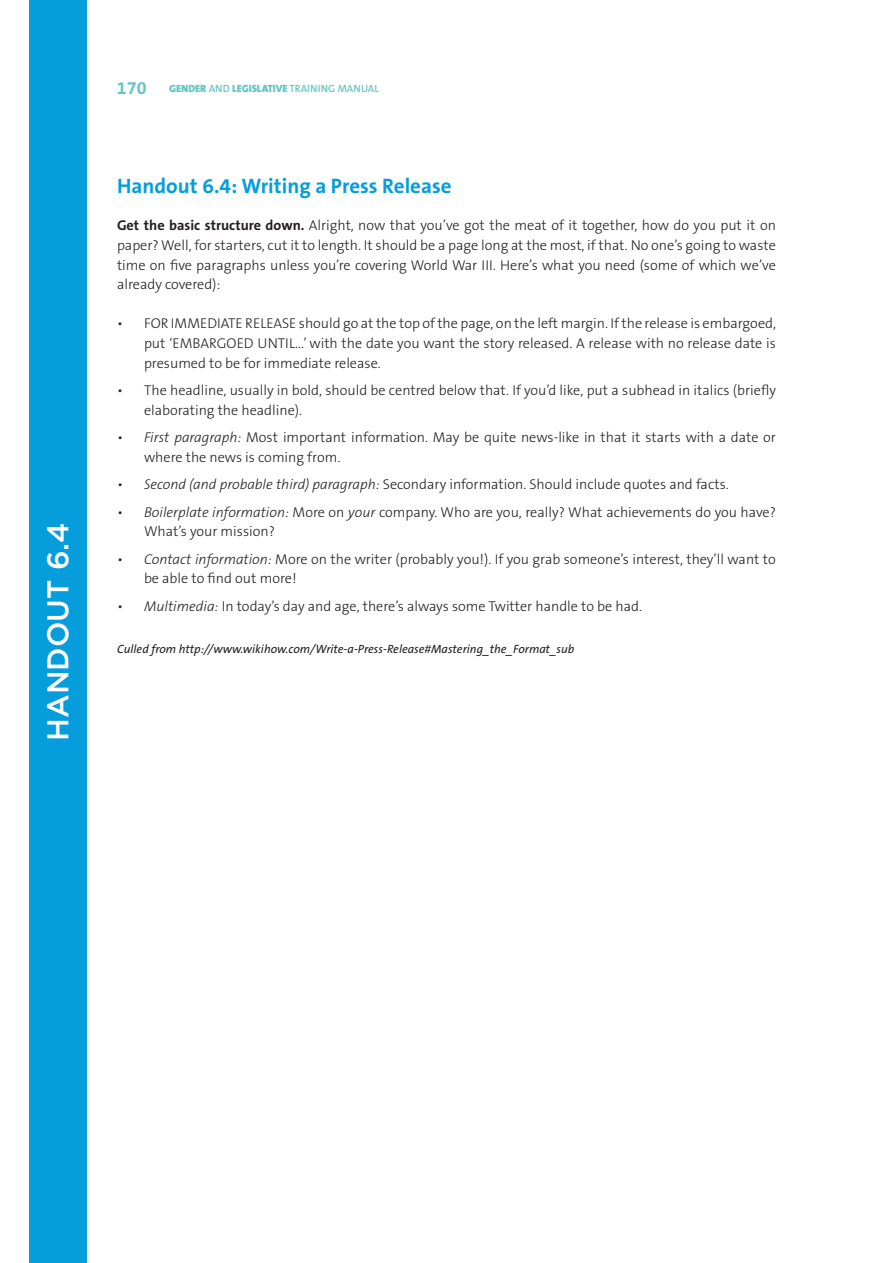
<style>
.page{position:relative;width:893px;height:1263px;background:#fff}
.page>*{position:absolute;margin:0;border:0;box-sizing:border-box;transform-origin:0 0}
.t1{font:500 30px "Gotham";color:#fff}
.t2{font:700 21px "The Sans B7";color:#069ddc}
.t3{font:300 14.25px/19.6px "The Sans B3";color:#231f20}
.t4{font:italic 12px "The Sans B5 Plain";color:#231f20}
.t5{font:900 10.5px "The Sans B9";color:#66c7c5}
.s1{font-family:"The Sans B7";font-weight:700;font-size:18px}
.s2{font-family:"The Sans B6";font-weight:600}
.s3{font-family:"The Sans B7";font-weight:700}
.s4{font-style:italic}
</style>
<div class="page">
<div style="left:29px;top:0;width:58px;height:1263px;background:#069ddc"></div>
<h1 class="t1" style="left:38px;top:741px;width:220px;rotate:-90deg">handout 6.4</h1>
<p class="t5" style="left:117px;top:83px;width:263px"><span class="s1">170</span> GENDER <span class="s2">AND</span> LEGISLATIVE <span class="s2">TRAINING MANUAL</span></p>
<h2 class="t2" style="left:117px;top:174px;width:336px">Handout 6.4: Writing a Press Release</h2>
<p class="t3" style="left:117px;top:216px;width:660px;text-align:justify"><span class="s3">Get the basic structure down.</span> Alright, now that you’ve got the meat of it together, how do you put it on paper? Well, for starters, cut it to length. It should be a page long at the most, if that. No one’s going to waste time on five paragraphs unless you’re covering World War III. Here’s what you need (some of which we’ve already covered):</p>
<p class="t3" style="left:144px;top:314px;width:633px;text-align:justify;text-indent:-27px">• FOR IMMEDIATE RELEASE should go at the top of the page, on the left margin. If the release is embargoed, put ‘EMBARGOED UNTIL...’ with the date you want the story released. A release with no release date is presumed to be for immediate release.</p>
<p class="t3" style="left:144px;top:381px;width:633px;text-indent:-27px">• The headline, usually in bold, should be centred below that. If you’d like, put a subhead in italics (briefly elaborating the headline).</p>
<p class="t3" style="left:144px;top:428px;width:633px;text-indent:-27px"><span class="s4">• First paragraph:</span> Most important information. May be quite news-like in that it starts with a date or where the news is coming from.</p>
<p class="t3" style="left:117px;top:475px;width:613px"><span class="s4">• Second (and probable third) paragraph:</span> Secondary information. Should include quotes and facts.</p>
<p class="t3" style="left:144px;top:502px;width:633px;text-indent:-27px"><span class="s4">• Boilerplate information:</span> More on <span class="s4">your</span> company. Who are you, really? What achievements do you have?<br>What’s your mission?</p>
<p class="t3" style="left:144px;top:549px;width:633px;text-indent:-27px"><span class="s4">• Contact information:</span> More on the writer (probably you!). If you grab someone’s interest, they’ll want to be able to find out more!</p>
<p class="t3" style="left:117px;top:596px;width:526px"><span class="s4">• Multimedia:</span> In today’s day and age, there’s always some Twitter handle to be had.</p>
<p class="t4" style="left:117px;top:642px;width:459px">Culled from http://www.wikihow.com/Write-a-Press-Release#Mastering_the_Format_sub</p>
</div>
